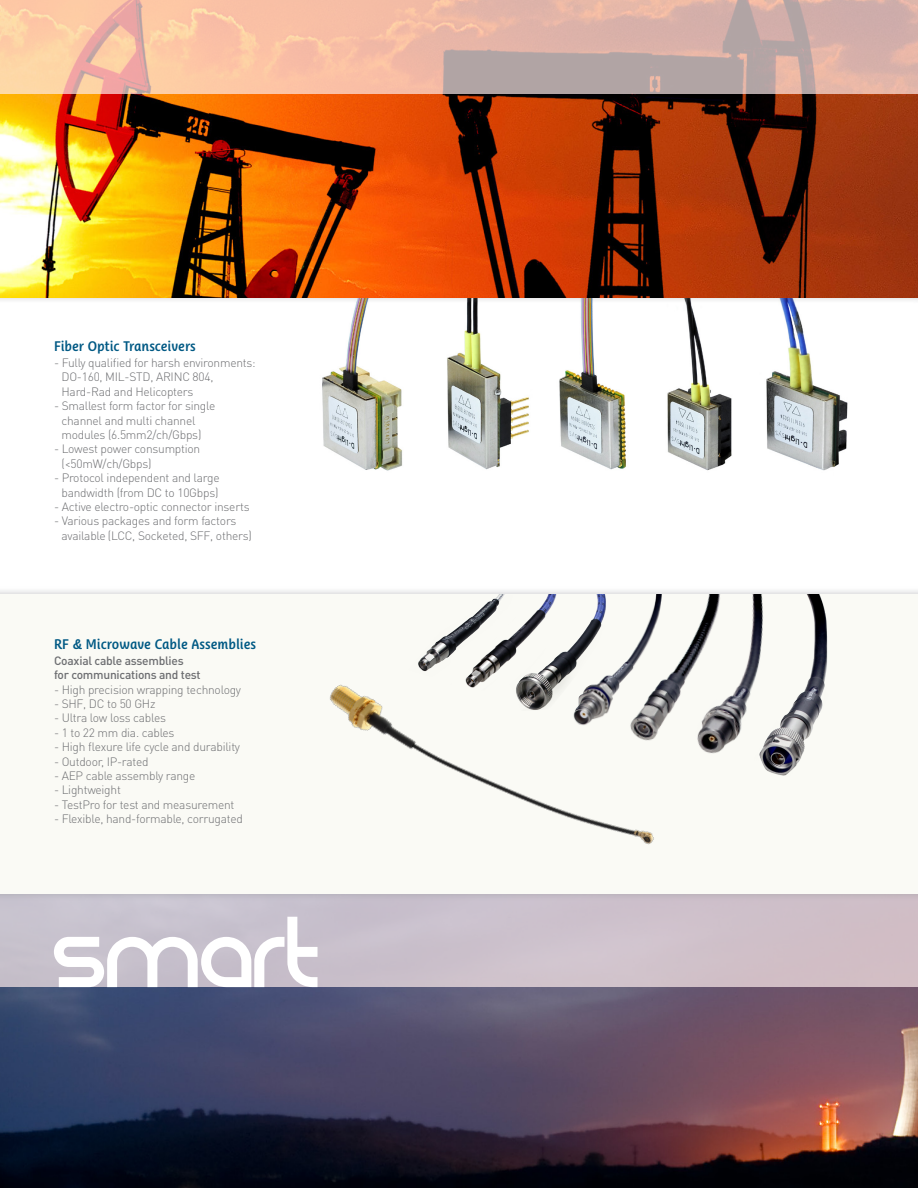
<style>
.page{position:relative;width:918px;height:1188px;background:#fff}
.page>*{position:absolute;margin:0;border:0;box-sizing:border-box;transform-origin:0 0}
.t1{font:111.9px "REZ";color:#fff}
.t2{font:600 13.5px "Ayita Pro";color:#005984}
.t3{font:300 12px/14.4px "DIN Pro";letter-spacing:-.02em;color:#6d6e71}
.t4{font:500 12px/14.4px "DIN Pro";letter-spacing:-.02em;color:#6d6e71}
</style>
<div class="page">
<img style="left:322px;top:305px;width:526px;height:166px">
<img style="left:0;top:987px;width:918px;height:201px">
<div style="left:0;top:894px;width:918px;height:93px;background:#cbc0cb"></div>
<div style="left:0;top:587px;width:918px;height:314px;background:#939598;opacity:.5"></div>
<div style="left:0;top:594px;width:918px;height:300px;background:#fafaf5"></div>
<div style="left:0;top:0;width:918px;height:305px;background:#939598;opacity:.5"></div>
<img style="left:0;top:94px;width:918px;height:203px">
<svg style="left:0;top:0;width:918px;height:94px;background:#e2b7a6"></svg>
<img style="left:317px;top:587px;width:345px;height:314px">
<img style="left:509px;top:691px;width:52px;height:20px">
<img style="left:450px;top:594px;width:111px;height:97px">
<img style="left:408px;top:594px;width:106px;height:83px">
<img style="left:701px;top:665px;width:46px;height:89px">
<img style="left:747px;top:594px;width:81px;height:182px">
<img style="left:561px;top:594px;width:63px;height:140px">
<img style="left:624px;top:594px;width:106px;height:154px">
<p class="t2" style="left:54px;top:339px;width:143px">Fiber Optic Transceivers</p>
<p class="t3" style="left:62px;top:355px;width:196px;text-indent:-8px">- Fully qualified for harsh environments:<br>DO-160, MIL-STD, ARINC 804,<br>Hard-Rad and Helicopters</p>
<p class="t3" style="left:62px;top:398px;width:155px;text-indent:-8px">- Smallest form factor for single channel and multi channel modules (6.5mm2/ch/Gbps)</p>
<p class="t3" style="left:62px;top:441px;width:140px;text-indent:-8px">- Lowest power consumption (&lt;50mW/ch/Gbps)</p>
<p class="t3" style="left:54px;top:470px;width:167px;text-align:center">- Protocol independent and large bandwidth (from DC to 10Gbps)</p>
<p class="t3" style="left:54px;top:499px;width:197px">- Active electro-optic connector inserts</p>
<p class="t3" style="left:62px;top:513px;width:192px;text-indent:-8px">- Various packages and form factors available (LCC, Socketed, SFF, others)</p>
<p class="t2" style="left:54px;top:636px;width:204px">RF &amp; Microwave Cable Assemblies</p>
<p class="t4" style="left:54px;top:653px;width:148px">Coaxial cable assemblies for communications and test</p>
<p class="t3" style="left:54px;top:682px;width:189px">- High precision wrapping technology</p>
<p class="t3" style="left:54px;top:696px;width:103px">- SHF, DC to 50 GHz</p>
<p class="t3" style="left:54px;top:710px;width:113px">- Ultra low loss cables</p>
<p class="t3" style="left:54px;top:725px;width:122px">- 1 to 22 mm dia. cables</p>
<p class="t3" style="left:54px;top:739px;width:188px">- High flexure life cycle and durability</p>
<p class="t3" style="left:54px;top:754px;width:96px">- Outdoor, IP-rated</p>
<p class="t3" style="left:54px;top:768px;width:143px">- AEP cable assembly range</p>
<p class="t3" style="left:54px;top:782px;width:68px">- Lightweight</p>
<p class="t3" style="left:54px;top:797px;width:182px">- TestPro for test and measurement</p>
<p class="t3" style="left:54px;top:811px;width:191px">- Flexible, hand-formable, corrugated</p>
<h1 class="t1" style="left:54px;top:917px;width:269px">smart</h1>
</div>
